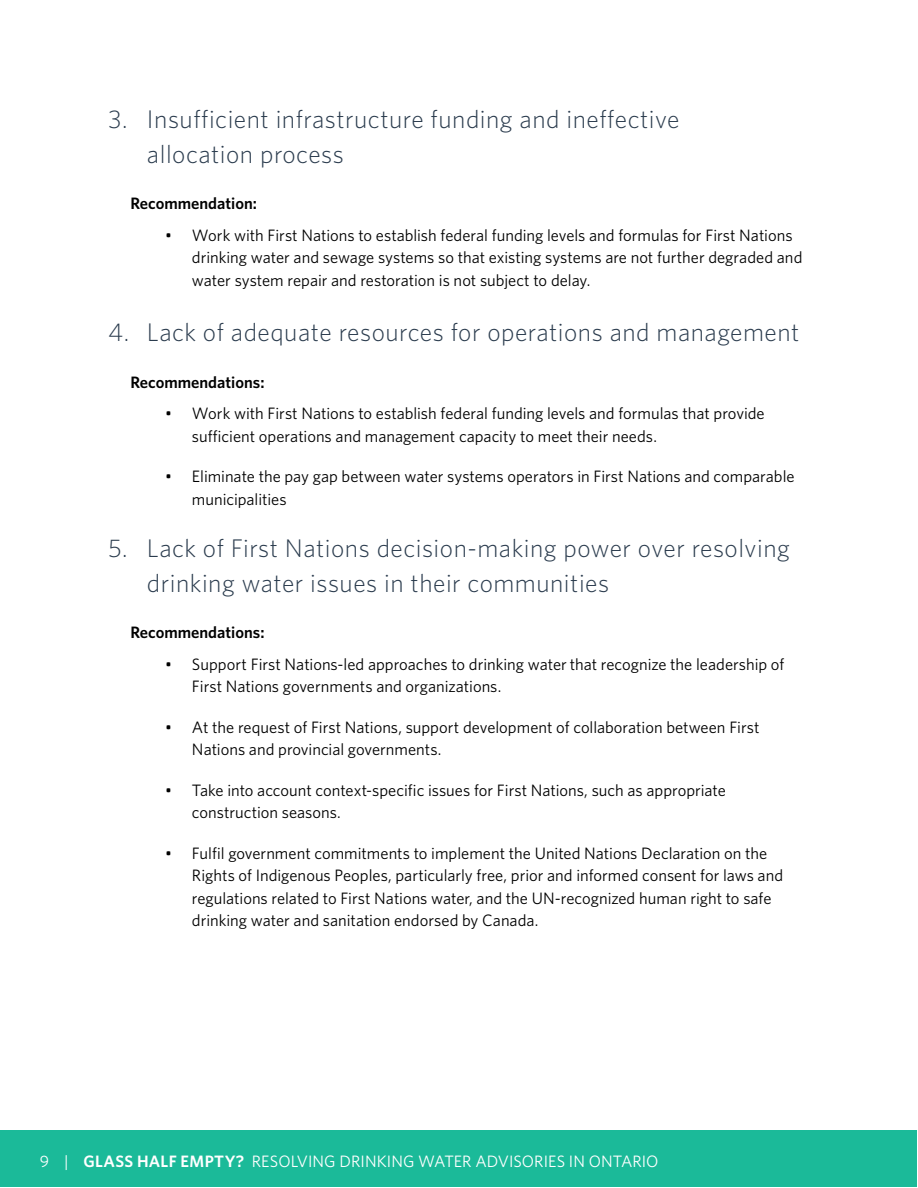
<style>
.page{position:relative;width:918px;height:1188px;background:#fff}
.page>*{position:absolute;margin:0;border:0;box-sizing:border-box;transform-origin:0 0}
.t1{font:300 25.5px/34.5px "Whitney";letter-spacing:.02em;color:#2b3c4e}
.t2{font:16.5px/22.5px "Whitney";color:#000}
.t3{font:16.5px "Whitney";color:#fff}
.t4{font:600 16.5px "Whitney";color:#000}
.s1{font-weight:600}
</style>
<div class="page">
<div style="left:1px;top:1131px;width:916px;height:56px;background:#1bba99"></div>
<h1 class="t1" style="left:147px;top:101px;width:534px;text-indent:-39px">3. Insufficient infrastructure funding and ineffective allocation process</h1>
<p class="t4" style="left:130px;top:193px;width:128px">Recommendation:</p>
<p class="t2" style="left:192px;top:224px;width:612px;text-indent:-27px">• Work with First Nations to establish federal funding levels and formulas for First Nations drinking water and sewage systems so that existing systems are not further degraded and water system repair and restoration is not subject to delay.</p>
<h1 class="t1" style="left:108px;top:314px;width:693px">4. Lack of adequate resources for operations and management</h1>
<p class="t4" style="left:130px;top:371px;width:136px">Recommendations:</p>
<p class="t2" style="left:192px;top:402px;width:574px;text-indent:-27px">• Work with First Nations to establish federal funding levels and formulas that provide sufficient operations and management capacity to meet their needs.</p>
<p class="t2" style="left:192px;top:465px;width:604px;text-indent:-27px">• Eliminate the pay gap between water systems operators in First Nations and comparable municipalities</p>
<h1 class="t1" style="left:147px;top:530px;width:644px;text-indent:-39px">5. Lack of First Nations decision-making power over resolving drinking water issues in their communities</h1>
<p class="t4" style="left:130px;top:622px;width:136px">Recommendations:</p>
<p class="t2" style="left:192px;top:653px;width:594px;text-indent:-27px">• Support First Nations-led approaches to drinking water that recognize the leadership of<br>First Nations governments and organizations.</p>
<p class="t2" style="left:192px;top:716px;width:569px;text-indent:-27px">• At the request of First Nations, support development of collaboration between First<br>Nations and provincial governments.</p>
<p class="t2" style="left:192px;top:779px;width:535px;text-indent:-27px">• Take into account context-specific issues for First Nations, such as appropriate construction seasons.</p>
<p class="t2" style="left:192px;top:842px;width:593px;text-indent:-27px">• Fulfil government commitments to implement the United Nations Declaration on the Rights of Indigenous Peoples, particularly free, prior and informed consent for laws and regulations related to First Nations water, and the UN-recognized human right to safe drinking water and sanitation endorsed by Canada.</p>
<p class="t3" style="left:40px;top:1150px;width:620px">9 | <span class="s1">GLASS HALF EMPTY?</span> RESOLVING DRINKING WATER ADVISORIES IN ONTARIO</p>
</div>
